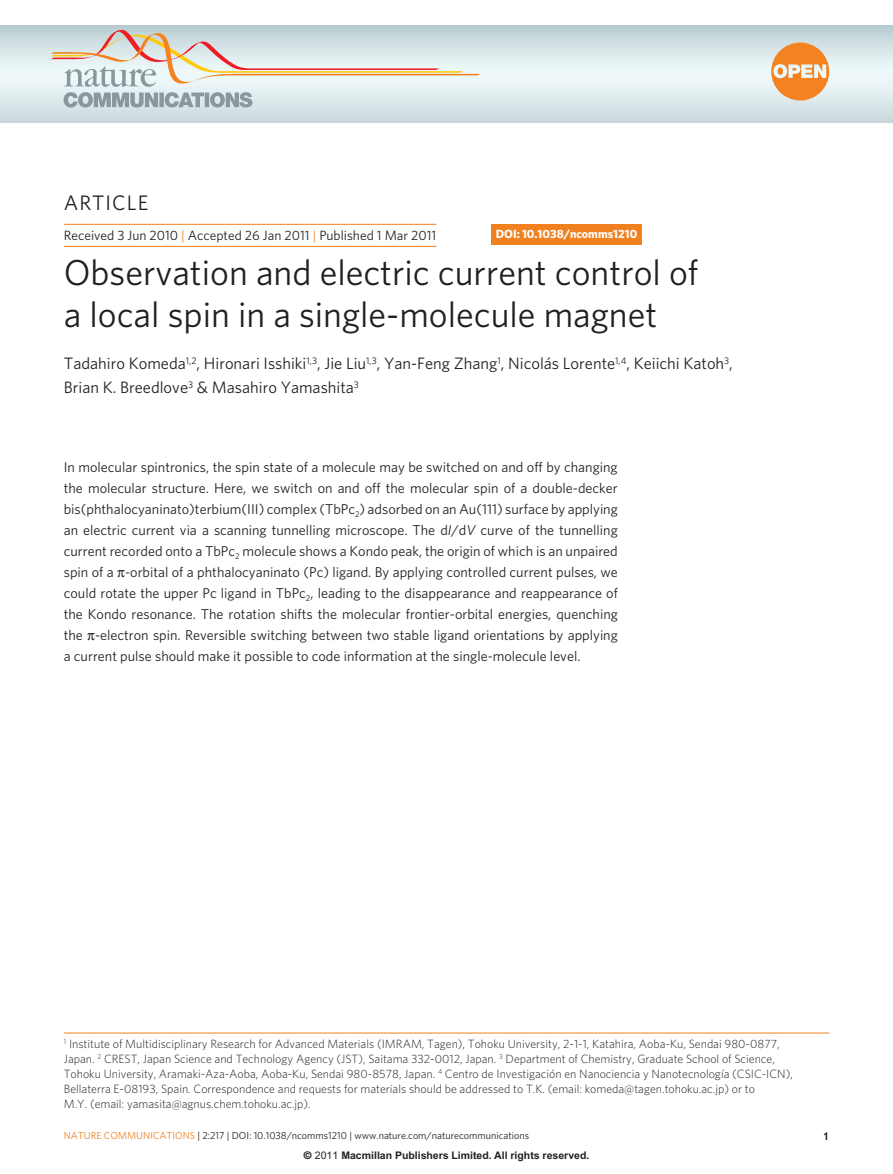
<style>
.page{position:relative;width:893px;height:1174px;background:#fff}
.page>*{position:absolute;margin:0;border:0;box-sizing:border-box;transform-origin:0 0}
.pAtl{font:36px/42px "Whitney";color:#231f20}
.t1{font:21px "Whitney";letter-spacing:.05em;color:#231f20}
.pAu{font:16.5px/24px "Whitney";color:#231f20}
.pAbstext{font:14.25px/21px "Whitney";color:#231f20;text-align:justify}
.pPrdates{font:13.5px "Whitney";color:#231f20}
.pAffiliation{font:300 12px/15px "Whitney";color:#231f20}
.pDoiTop{font:700 12px "Whitney";color:#fff}
.t2{font:700 10.5px "Arial";color:#231f20}
.pDoiLRH{font:10.2px "Whitney";color:#231f20}
.pDoiLRH-2{font:10.2px "Whitney";color:#f1801f}
.s1{color:#f1801f}
.s2{font-style:italic}
.s3{font-family:"Helvetica"}
.s4{font-weight:400}
</style>
<div class="page">
<svg style="left:0;top:25px;width:893px;height:97px;background:#d7e4e7"></svg>
<svg style="left:50px;top:30px;width:431px;height:77px;background:#d8dad6"></svg>
<svg style="left:771px;top:43px;width:58px;height:57px;background:#eea86a"></svg>
<hr style="left:64px;top:224px;width:372px;height:1px;background:#f1801f">
<hr style="left:64px;top:246px;width:372px;height:1px;background:#f1801f">
<div style="left:492px;top:225px;width:150px;height:20px;background:#f1801f"></div>
<hr style="left:64px;top:1032px;width:765px;height:1px;background:#f1801f">
<p class="t1" style="left:64px;top:190px;width:86px">ARTICLE</p>
<p class="pPrdates" style="left:64px;top:227px;width:374px">Received 3 Jun 2010 <span class="s1">|</span> Accepted 26 Jan 2011 <span class="s1">|</span> Published 1 Mar 2011</p>
<p class="pDoiTop" style="left:496px;top:227px;width:143px">DOI: 10.1038/ncomms1210</p>
<p class="pAtl" style="left:64px;top:251px;width:636px">Observation and electric current control of a local spin in a single-molecule magnet</p>
<p class="pAu" style="left:64px;top:351px;width:671px">Tadahiro Komeda<sup>1,2</sup>, Hironari Isshiki<sup>1,3</sup>, Jie Liu<sup>1,3</sup>, Yan-Feng Zhang<sup>1</sup>, Nicolás Lorente<sup>1,4</sup>, Keiichi Katoh<sup>3</sup>,<br>Brian K. Breedlove<sup>3</sup> &amp; Masahiro Yamashita<sup>3</sup></p>
<p class="pAbstext" style="left:64px;top:456px;width:556px">In molecular spintronics, the spin state of a molecule may be switched on and off by changing the molecular structure. Here, we switch on and off the molecular spin of a double-decker bis(phthalocyaninato)terbium(III) complex (TbPc<sub>2</sub>) adsorbed on an Au(111) surface by applying an electric current via a scanning tunnelling microscope. The d<span class="s2">I</span>/d<span class="s2">V</span> curve of the tunnelling current recorded onto a TbPc<sub>2</sub> molecule shows a Kondo peak, the origin of which is an unpaired spin of a -orbital of a phthalocyaninato (Pc) ligand. By applying controlled current pulses, we could rotate the upper Pc ligand in TbPc<sub>2</sub>, leading to the disappearance and reappearance of the Kondo resonance. The rotation shifts the molecular frontier-orbital energies, quenching the -electron spin. Reversible switching between two stable ligand orientations by applying a current pulse should make it possible to code information at the single-molecule level.</p>
<p class="pAffiliation" style="left:64px;top:1036px;width:731px"><sup>1</sup> Institute of Multidisciplinary Research for Advanced Materials (IMRAM, Tagen), Tohoku University, 2-1-1, Katahira, Aoba-Ku, Sendai 980-0877, Japan. <sup>2</sup> CREST, Japan Science and Technology Agency (JST), Saitama 332-0012, Japan. <sup>3</sup> Department of Chemistry, Graduate School of Science, Tohoku University, Aramaki-Aza-Aoba, Aoba-Ku, Sendai 980-8578, Japan. <sup>4</sup> Centro de Investigación en Nanociencia y Nanotecnología (CSIC-ICN), Bellaterra E-08193, Spain. Correspondence and requests for materials should be addressed to T.K. (email: komeda@tagen.tohoku.ac.jp) or to<br>M.Y. (email: yamasita@agnus.chem.tohoku.ac.jp).</p>
<p class="pDoiLRH-2" style="left:64px;top:1129px;width:8px">nat</p>
<p class="pDoiLRH-2" style="left:84px;top:1129px;width:29px">ure comm</p>
<p class="pDoiLRH-2" style="left:136px;top:1129px;width:14px">unication</p>
<p class="pDoiLRH" style="left:190px;top:1129px;width:341px"><span class="s1">s</span> | 2:217 | DOI: 10.1038/ncomms1210 | www.nature.com/naturecommunications</p>
<p class="t2" style="left:304px;top:1149px;width:287px"><span class="s3">©</span> <span class="s4">2011</span> Macmillan Publishers Limited. All rights reserved.</p>
</div>
